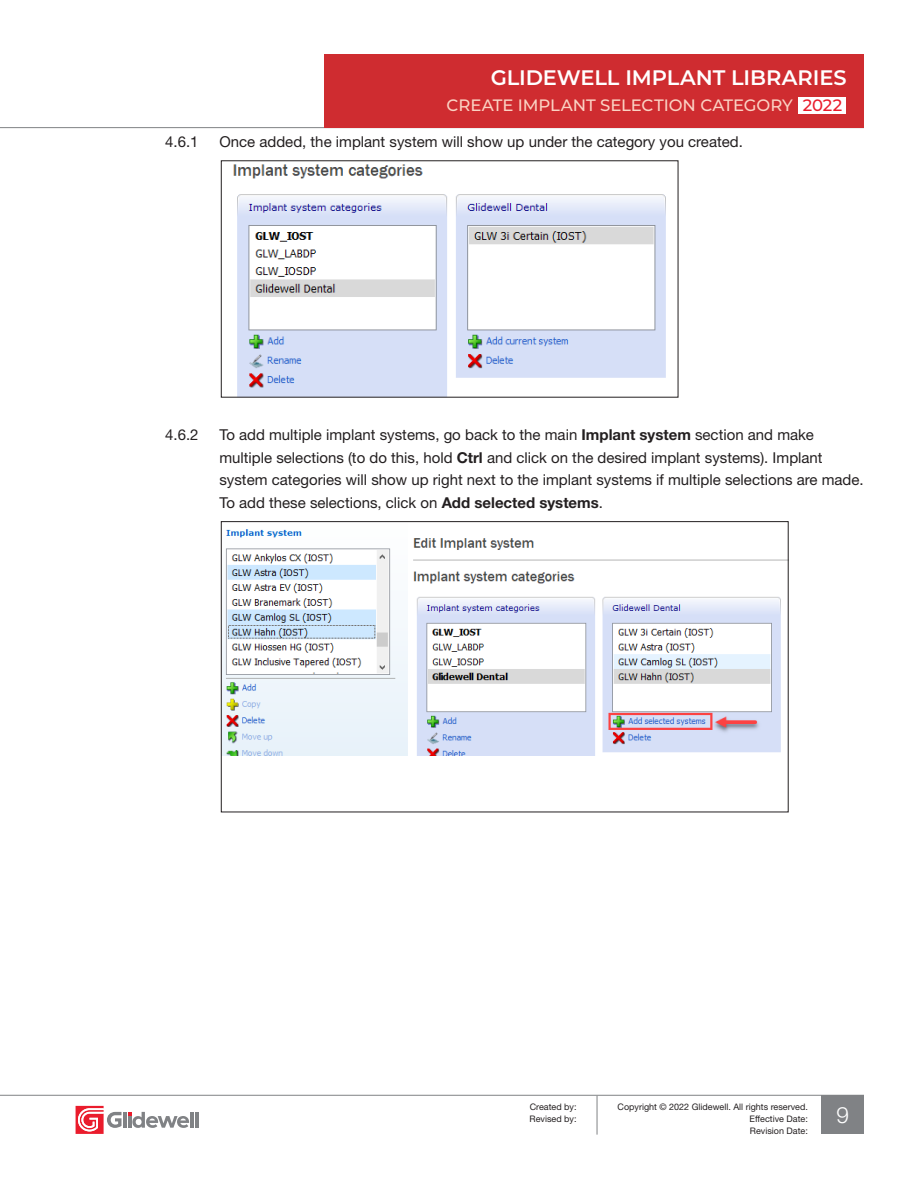
<style>
.page{position:relative;width:918px;height:1188px;background:#fff}
.page>*{position:absolute;margin:0;border:0;box-sizing:border-box;transform-origin:0 0}
.t1{font:300 22.5px "Helvetica Neue LT Std";color:#fff}
.Header_Sections{font:600 21px "Montserrat";letter-spacing:-.005em;color:#fff}
.Header_Sections-2{font:500 16.5px "Montserrat";letter-spacing:-.005em;color:#fbd2c3}
.Header_Sections-3{font:500 16.5px "Montserrat";color:#ea1c2c}
.t2{font:15px/22.5px "Helvetica Neue LT Std";color:#231f20}
.t3{font:9px "Helvetica Neue LT Std";color:#231f20}
.s1{font-weight:700}
</style>
<div class="page">
<hr style="left:0;top:1095px;width:864px;height:1px;background:#808285">
<hr style="left:0;top:127px;width:864px;height:1px;background:#808285">
<div style="left:324px;top:54px;width:540px;height:73px;background:#cf2c30"></div>
<div style="left:821px;top:1095px;width:43px;height:39px;background:#808285"></div>
<hr style="left:597px;top:1096px;width:1px;height:39px;background:#808285">
<hr style="left:195px;top:1112px;width:4px;height:16px;background:#808285">
<hr style="left:190px;top:1112px;width:4px;height:16px;background:#808285">
<hr style="left:123px;top:1112px;width:3px;height:16px;background:#808285">
<svg style="left:76px;top:1106px;width:46px;height:28px"></svg>
<svg style="left:128px;top:1112px;width:61px;height:16px"></svg>
<img style="left:233px;top:164px;width:433px;height:231px">
<img style="left:223px;top:529px;width:563px;height:227px">
<div style="left:221px;top:521px;width:567px;height:291px;border:1px solid #231f20"></div>
<div style="left:799px;top:97px;width:47px;height:16px;background:#fff"></div>
<p class="Header_Sections" style="left:491px;top:63px;width:357px">GLIDEWELL IMPLANT LIBRARIES</p>
<p class="Header_Sections-2" style="left:447px;top:93px;width:348px">CREATE IMPLANT SELECTION CATEGORY</p>
<p class="Header_Sections-3" style="left:803px;top:94px;width:41px">2022</p>
<p class="t2" style="left:165px;top:130px;width:35px">4.6.1</p>
<p class="t2" style="left:219px;top:130px;width:525px">Once added, the implant system will show up under the category you created.</p>
<p class="t2" style="left:165px;top:423px;width:35px">4.6.2</p>
<p class="t2" style="left:219px;top:423px;width:646px">To add multiple implant systems, go back to the main <span class="s1">Implant system</span> section and make multiple selections (to do this, hold <span class="s1">Ctrl</span> and click on the desired implant systems). Implant system categories will show up right next to the implant systems if multiple selections are made.<br>To add these selections, click on <span class="s1">Add selected systems</span>.</p>
<p class="t3" style="left:530px;top:1101px;width:48px">Created by:</p>
<p class="t3" style="left:530px;top:1113px;width:49px">Revised by:</p>
<p class="t1" style="left:836px;top:1101px;width:14px">9</p>
<p class="t3" style="left:618px;top:1101px;width:192px">Copyright © 2022 Glidewell. All rights reserved.</p>
<p class="t3" style="left:750px;top:1113px;width:60px">Effective Date:</p>
<p class="t3" style="left:750px;top:1125px;width:60px">Revision Date:</p>
</div>
